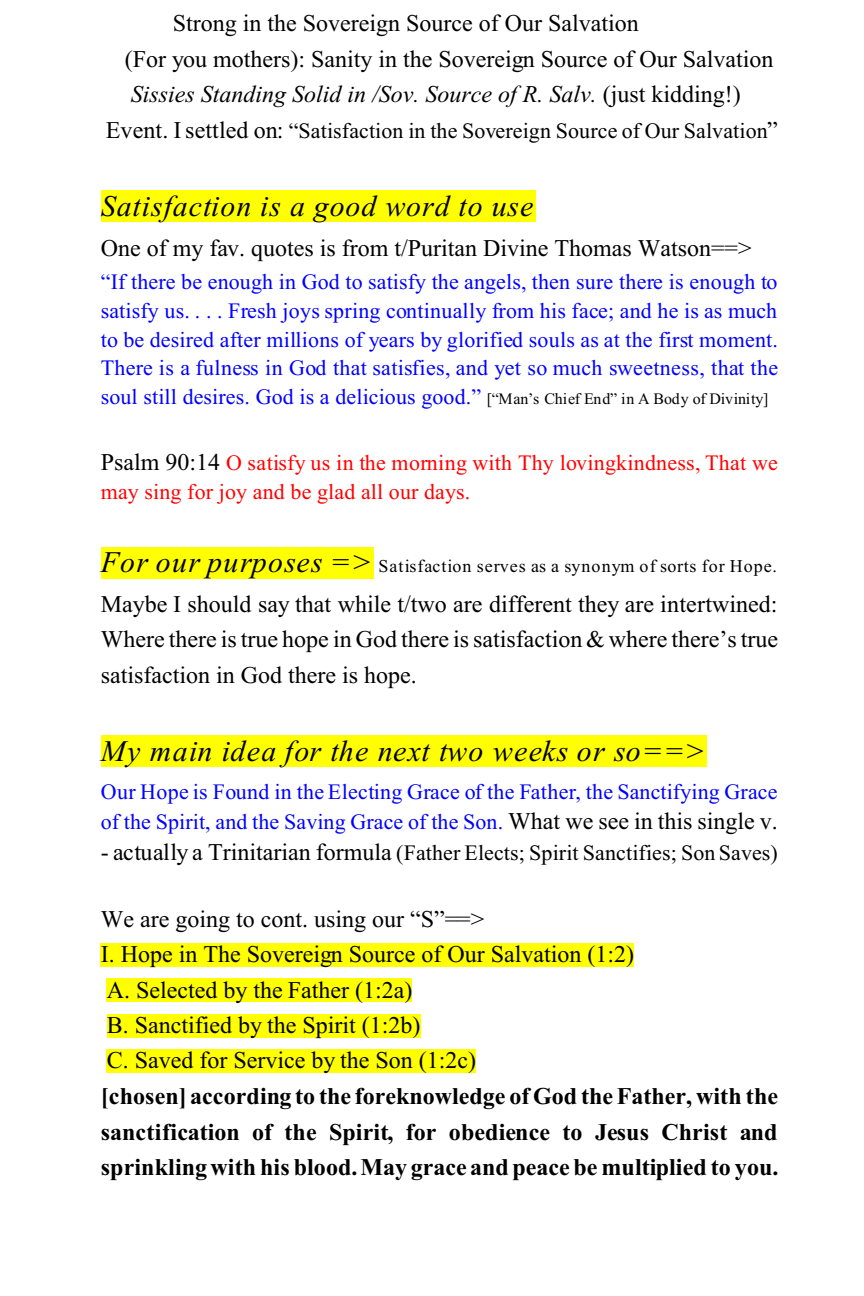
<style>
.page{position:relative;width:864px;height:1296px;background:#fff}
.page>*{position:absolute;margin:0;border:0;box-sizing:border-box;transform-origin:0 0}
.t1{font:italic 29.8px "Times New Roman";letter-spacing:.05em;color:#000}
.t2{font:italic 29.8px "Times New Roman";letter-spacing:.03em;color:#000}
.t3{font:24px/35.4px "Times New Roman";color:#000}
.t4{font:700 24px/35.4px "Times New Roman";letter-spacing:.005em;color:#000;text-align:justify}
.t5{font:22px/28.6px "Times New Roman";letter-spacing:.005em;color:#00f;text-align:justify}
.t6{font:22px "Times New Roman";letter-spacing:.005em;color:#000}
.t7{font:22px/29.6px "Times New Roman";letter-spacing:.01em;color:#f00}
.t8{font:18px "Times New Roman";letter-spacing:.06em;color:#000}
.s1{font-style:italic}
.s2{font-size:24px}
.s3{font-size:16px;color:#000}
.s4{font-size:24px;color:#000}
.s5{font-style:italic;font-size:29.8px}
</style>
<div class="page">
<div style="left:101px;top:190px;width:434px;height:32px;background:#ff0"></div>
<div style="left:101px;top:547px;width:48px;height:32px;background:#ff0"></div>
<div style="left:149px;top:547px;width:224px;height:32px;background:#ff0"></div>
<div style="left:101px;top:735px;width:606px;height:32px;background:#ff0"></div>
<div style="left:101px;top:943px;width:533px;height:24px;background:#ff0"></div>
<div style="left:107px;top:978px;width:305px;height:24px;background:#ff0"></div>
<div style="left:107px;top:1014px;width:313px;height:24px;background:#ff0"></div>
<div style="left:107px;top:1049px;width:369px;height:24px;background:#ff0"></div>
<p class="t3" style="left:125px;top:8px;width:650px;text-indent:48px">Strong in the Sovereign Source of Our Salvation<br>(For you mothers): Sanity in the Sovereign Source of Our Salvation<br><span class="s1">Sissies Standing Solid in /Sov. Source of R. Salv.</span> (just kidding!)</p>
<p class="t6" style="left:106px;top:123px;width:673px"><span class="s2">Event. I settled on:</span> “Satisfaction in the Sovereign Source of Our Salvation<span class="s2">”</span></p>
<p class="t2" style="left:101px;top:195px;width:434px">Satisfaction is a good word to use</p>
<p class="t3" style="left:101px;top:232px;width:652px">One of my fav. quotes is from t/Puritan Divine Thomas Watson==&gt;</p>
<p class="t5" style="left:101px;top:270px;width:679px">“If there be enough in God to satisfy the angels, then sure there is enough to satisfy us. . . . Fresh joys spring continually from his face; and he is as much to be desired after millions of years by glorified souls as at the first moment.<br>There is a fulness in God that satisfies, and yet so much sweetness, that the soul still desires. God is a delicious good.” <span class="s3">[“Man’s Chief End” in A Body of Divinity]</span></p>
<p class="t7" style="left:101px;top:450px;width:679px"><span class="s4">Psalm 90:14</span> O satisfy us in the morning with Thy lovingkindness, That we may sing for joy and be glad all our days.</p>
<p class="t8" style="left:101px;top:560px;width:678px"><span class="s5">For our purposes =&gt;</span> Satisfaction serves as a synonym of sorts for Hope.</p>
<p class="t3" style="left:101px;top:589px;width:679px;text-align:justify">Maybe I should say that while t/two are different they are intertwined:<br>Where there is true hope in God there is satisfaction &amp; where there’s true satisfaction in God there is hope.</p>
<p class="t1" style="left:101px;top:740px;width:606px">My main idea for the next two weeks or so==&gt;</p>
<p class="t5" style="left:101px;top:779px;width:679px;line-height:30.2px">Our Hope is Found in the Electing Grace of the Father, the Sanctifying Grace of the Spirit, and the Saving Grace of the Son. <span class="s4">What we see in this single v.</span></p>
<p class="t6" style="left:101px;top:845px;width:679px"><span class="s2">- actually a Trinitarian formula</span> (Father Elects; Spirit Sanctifies; Son Saves)</p>
<p class="t3" style="left:101px;top:903px;width:535px">We are going to cont. using our “S”==&gt;<br>I. Hope in The Sovereign Source of Our Salvation (1:2)<br>A. Selected by the Father (1:2a)<br>B. Sanctified by the Spirit (1:2b)<br>C. Saved for Service by the Son (1:2c)</p>
<p class="t4" style="left:101px;top:1081px;width:679px">[chosen] according to the foreknowledge of God the Father, with the sanctification of the Spirit, for obedience to Jesus Christ and sprinkling with his blood. May grace and peace be multiplied to you.</p>
</div>
